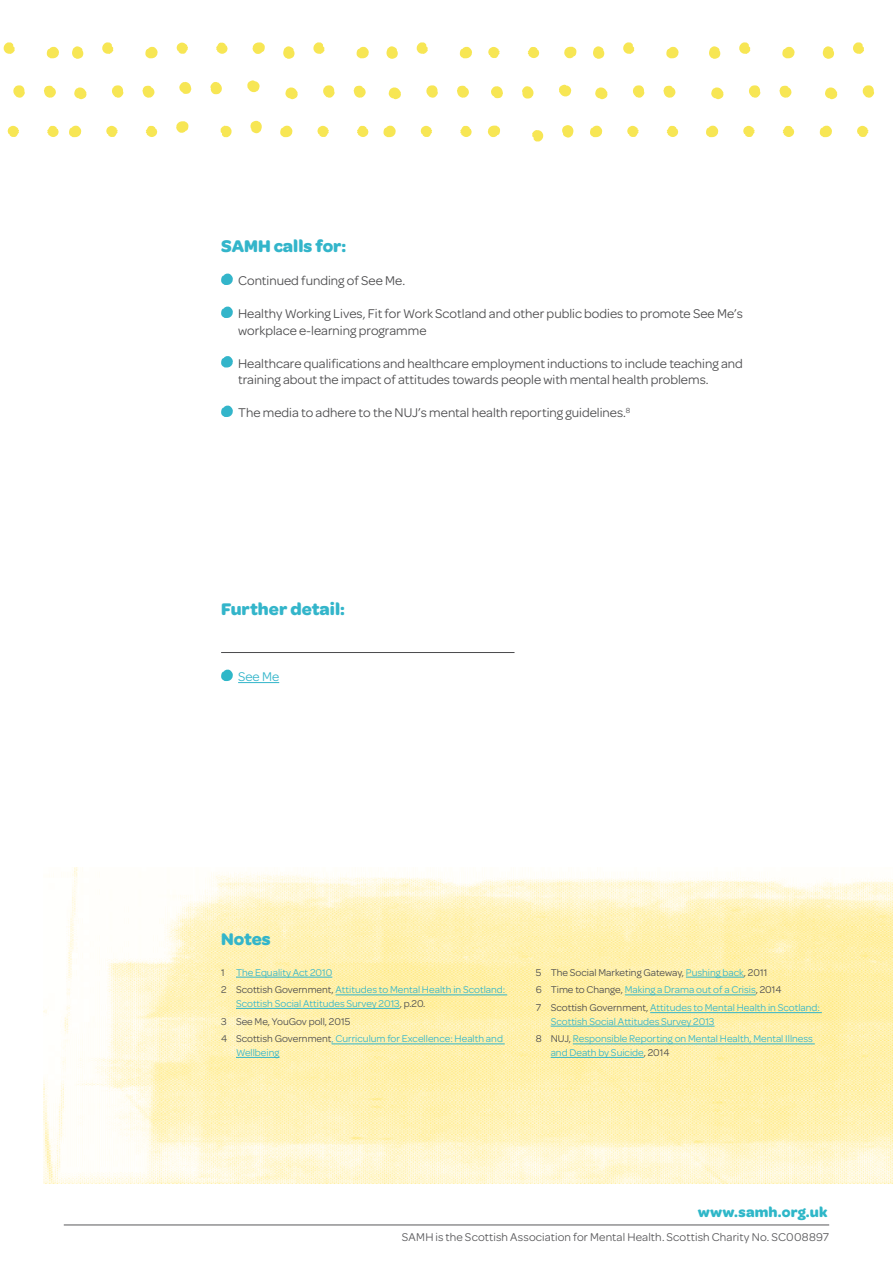
<style>
.page{position:relative;width:893px;height:1263px;background:#fff}
.page>*{position:absolute;margin:0;border:0;box-sizing:border-box;transform-origin:0 0}
.t1{font:700 18px "Omnes";color:#33b5ca}
.t2{font:700 15px "Omnes";letter-spacing:.01em;color:#2eb7c8}
.t3{font:13.5px/16.5px "Omnes";color:#4b4b4d}
.t4{font:13.5px "Omnes";color:#33b5ca}
.t5{font:12px "Omnes";letter-spacing:.01em;color:#58585a}
.t6{font:10.5px/17.7px "Omnes";color:#33b5ca}
.t7{font:10.5px/17.7px "Omnes";color:#4b4b4d}
.s1{color:#4b4b4d}
.s2{color:#33b5ca}
</style>
<div class="page">
<img style="left:44px;top:867px;width:849px;height:316px">
<svg style="left:706px;top:126px;width:12px;height:12px"></svg>
<svg style="left:739px;top:42px;width:11px;height:12px"></svg>
<svg style="left:743px;top:126px;width:12px;height:11px"></svg>
<svg style="left:782px;top:47px;width:13px;height:12px"></svg>
<svg style="left:783px;top:126px;width:11px;height:11px"></svg>
<svg style="left:709px;top:46px;width:12px;height:13px"></svg>
<svg style="left:749px;top:85px;width:11px;height:13px"></svg>
<svg style="left:711px;top:87px;width:13px;height:12px"></svg>
<svg style="left:779px;top:86px;width:13px;height:12px"></svg>
<svg style="left:280px;top:126px;width:12px;height:12px"></svg>
<svg style="left:313px;top:42px;width:12px;height:12px"></svg>
<svg style="left:317px;top:126px;width:12px;height:11px"></svg>
<svg style="left:356px;top:47px;width:13px;height:12px"></svg>
<svg style="left:357px;top:126px;width:11px;height:11px"></svg>
<svg style="left:283px;top:46px;width:12px;height:13px"></svg>
<svg style="left:323px;top:85px;width:12px;height:13px"></svg>
<svg style="left:285px;top:87px;width:13px;height:12px"></svg>
<svg style="left:353px;top:86px;width:13px;height:12px"></svg>
<svg style="left:564px;top:46px;width:13px;height:12px"></svg>
<svg style="left:532px;top:130px;width:11px;height:12px"></svg>
<svg style="left:528px;top:47px;width:11px;height:11px"></svg>
<svg style="left:488px;top:125px;width:12px;height:12px"></svg>
<svg style="left:488px;top:47px;width:12px;height:11px"></svg>
<svg style="left:562px;top:125px;width:12px;height:13px"></svg>
<svg style="left:522px;top:86px;width:12px;height:13px"></svg>
<svg style="left:559px;top:85px;width:12px;height:12px"></svg>
<svg style="left:491px;top:86px;width:12px;height:12px"></svg>
<svg style="left:820px;top:126px;width:12px;height:12px"></svg>
<svg style="left:853px;top:42px;width:11px;height:12px"></svg>
<svg style="left:857px;top:126px;width:11px;height:11px"></svg>
<svg style="left:822px;top:46px;width:12px;height:13px"></svg>
<svg style="left:862px;top:85px;width:12px;height:13px"></svg>
<svg style="left:825px;top:87px;width:12px;height:12px"></svg>
<svg style="left:590px;top:126px;width:12px;height:12px"></svg>
<svg style="left:623px;top:42px;width:11px;height:12px"></svg>
<svg style="left:627px;top:126px;width:12px;height:11px"></svg>
<svg style="left:666px;top:47px;width:13px;height:12px"></svg>
<svg style="left:667px;top:126px;width:11px;height:11px"></svg>
<svg style="left:593px;top:46px;width:11px;height:13px"></svg>
<svg style="left:633px;top:85px;width:11px;height:13px"></svg>
<svg style="left:595px;top:87px;width:13px;height:12px"></svg>
<svg style="left:663px;top:86px;width:13px;height:12px"></svg>
<svg style="left:383px;top:126px;width:13px;height:12px"></svg>
<svg style="left:417px;top:42px;width:11px;height:12px"></svg>
<svg style="left:421px;top:126px;width:11px;height:11px"></svg>
<svg style="left:460px;top:47px;width:12px;height:12px"></svg>
<svg style="left:460px;top:126px;width:12px;height:11px"></svg>
<svg style="left:386px;top:46px;width:12px;height:13px"></svg>
<svg style="left:426px;top:85px;width:12px;height:13px"></svg>
<svg style="left:389px;top:87px;width:12px;height:12px"></svg>
<svg style="left:457px;top:86px;width:12px;height:12px"></svg>
<svg style="left:4px;top:42px;width:11px;height:12px"></svg>
<svg style="left:8px;top:126px;width:11px;height:11px"></svg>
<svg style="left:47px;top:47px;width:12px;height:12px"></svg>
<svg style="left:47px;top:126px;width:12px;height:11px"></svg>
<svg style="left:13px;top:85px;width:12px;height:13px"></svg>
<svg style="left:43px;top:86px;width:13px;height:12px"></svg>
<svg style="left:252px;top:42px;width:13px;height:12px"></svg>
<svg style="left:220px;top:126px;width:12px;height:11px"></svg>
<svg style="left:216px;top:43px;width:12px;height:11px"></svg>
<svg style="left:176px;top:121px;width:13px;height:12px"></svg>
<svg style="left:177px;top:43px;width:11px;height:11px"></svg>
<svg style="left:250px;top:121px;width:12px;height:12px"></svg>
<svg style="left:210px;top:82px;width:12px;height:12px"></svg>
<svg style="left:247px;top:80px;width:13px;height:13px"></svg>
<svg style="left:179px;top:82px;width:13px;height:12px"></svg>
<svg style="left:69px;top:126px;width:12px;height:12px"></svg>
<svg style="left:102px;top:42px;width:11px;height:12px"></svg>
<svg style="left:106px;top:126px;width:12px;height:11px"></svg>
<svg style="left:145px;top:47px;width:13px;height:12px"></svg>
<svg style="left:146px;top:126px;width:11px;height:11px"></svg>
<svg style="left:72px;top:46px;width:12px;height:13px"></svg>
<svg style="left:112px;top:85px;width:11px;height:13px"></svg>
<svg style="left:74px;top:87px;width:13px;height:12px"></svg>
<svg style="left:142px;top:86px;width:13px;height:12px"></svg>
<hr style="left:64px;top:1225px;width:765px;height:1px;background:#58585a">
<svg style="left:221px;top:273px;width:12px;height:12px"></svg>
<svg style="left:221px;top:306px;width:12px;height:12px"></svg>
<svg style="left:221px;top:356px;width:12px;height:12px"></svg>
<svg style="left:221px;top:405px;width:12px;height:12px"></svg>
<hr style="left:236px;top:977px;width:96px;height:1px;background:#33b5ca">
<hr style="left:336px;top:995px;width:171px;height:1px;background:#33b5ca">
<hr style="left:236px;top:1008px;width:164px;height:1px;background:#33b5ca">
<hr style="left:332px;top:1044px;width:173px;height:1px;background:#33b5ca">
<hr style="left:236px;top:1057px;width:43px;height:1px;background:#33b5ca">
<hr style="left:686px;top:977px;width:58px;height:1px;background:#33b5ca">
<hr style="left:625px;top:995px;width:131px;height:1px;background:#33b5ca">
<hr style="left:650px;top:1012px;width:172px;height:1px;background:#33b5ca">
<hr style="left:551px;top:1026px;width:164px;height:1px;background:#33b5ca">
<hr style="left:573px;top:1044px;width:242px;height:1px;background:#33b5ca">
<hr style="left:551px;top:1057px;width:93px;height:1px;background:#33b5ca">
<hr style="left:221px;top:652px;width:293px;height:1px;background:#4b4b4d">
<hr style="left:238px;top:682px;width:41px;height:1px;background:#33b5ca">
<svg style="left:221px;top:669px;width:12px;height:12px"></svg>
<h1 class="t1" style="left:221px;top:233px;width:127px">SAMH calls for:</h1>
<p class="t3" style="left:238px;top:271px;width:169px">Continued funding of See Me.</p>
<p class="t3" style="left:238px;top:304px;width:506px">Healthy Working Lives, Fit for Work Scotland and other public bodies to promote See Me’s workplace e-learning programme</p>
<p class="t3" style="left:238px;top:354px;width:506px">Healthcare qualifications and healthcare employment inductions to include teaching and training about the impact of attitudes towards people with mental health problems.</p>
<p class="t3" style="left:238px;top:403px;width:394px">The media to adhere to the NUJ’s mental health reporting guidelines.<sup>8</sup></p>
<h1 class="t1" style="left:221px;top:596px;width:125px">Further detail:</h1>
<p class="t4" style="left:238px;top:667px;width:43px">See Me</p>
<h1 class="t1" style="left:221px;top:926px;width:51px">Notes</h1>
<p class="t6" style="left:221px;top:963px;width:286px"><span class="s1">1</span> The Equality Act 2010<br><span class="s1">2 Scottish Government,</span> Attitudes to Mental Health in Scotland:</p>
<p class="t6" style="left:221px;top:994px;width:283px;text-indent:15px">Scottish Social Attitudes Survey 2013<span class="s1">, p.20.<br>3 See Me, YouGov poll, 2015<br>4 Scottish Government</span>, Curriculum for Excellence: Health and</p>
<p class="t6" style="left:236px;top:1043px;width:45px">Wellbeing</p>
<p class="t7" style="left:536px;top:963px;width:286px">5 The Social Marketing Gateway, <span class="s2">Pushing back</span>, 2011<br>6 Time to Change, <span class="s2">Making a Drama out of a Crisis</span>, 2014<br>7 Scottish Government, <span class="s2">Attitudes to Mental Health in Scotland:</span></p>
<p class="t6" style="left:536px;top:1012px;width:279px;text-indent:15px">Scottish Social Attitudes Survey 2013<br><span class="s1">8 NUJ,</span> Responsible Reporting on Mental Health, Mental Illness</p>
<p class="t6" style="left:551px;top:1043px;width:120px">and Death by Suicide<span class="s1">, 2014</span></p>
<p class="t2" style="left:698px;top:1200px;width:131px">www.samh.org.uk</p>
<p class="t5" style="left:402px;top:1229px;width:429px">SAMH is the Scottish Association for Mental Health. Scottish Charity No. SC008897</p>
</div>
